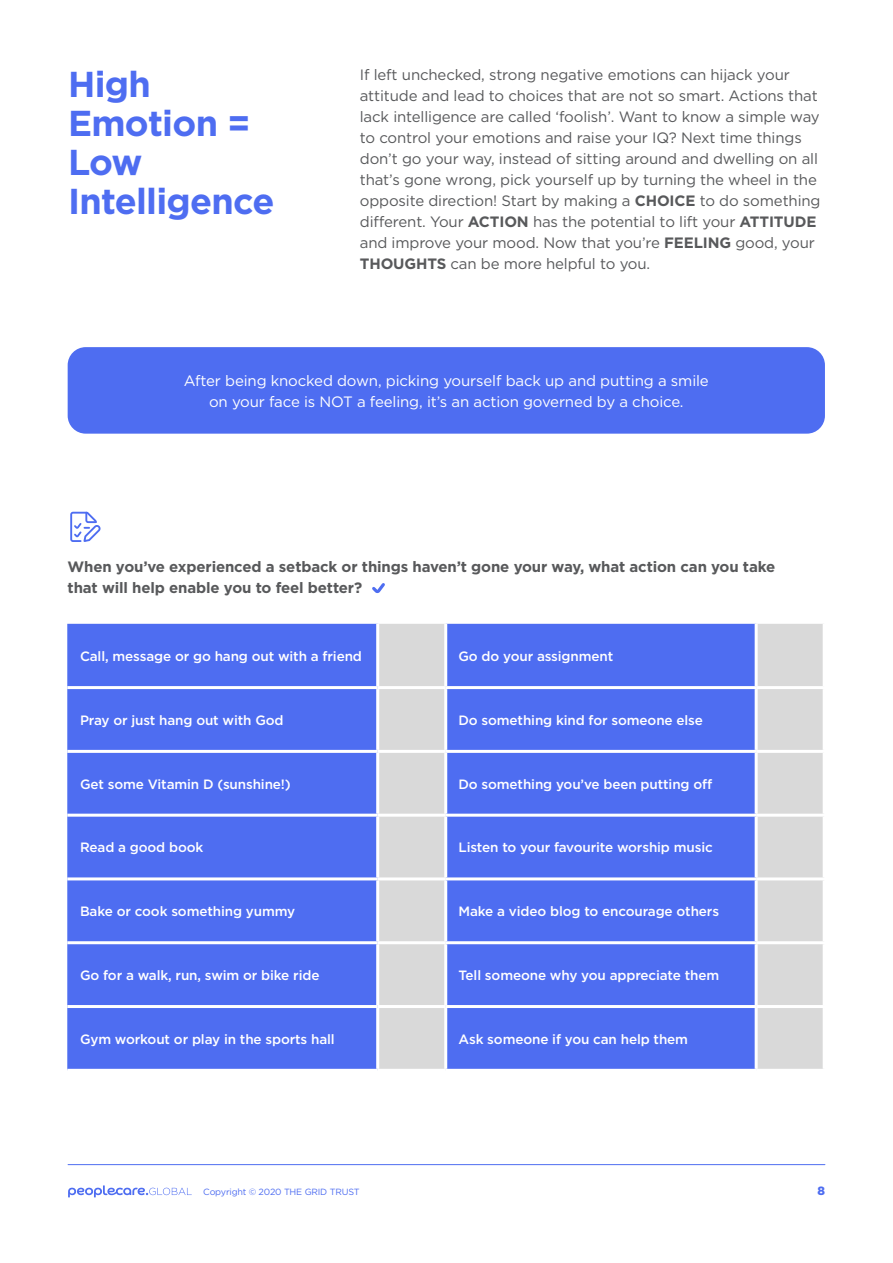
<style>
.page{position:relative;width:893px;height:1263px;background:#fff}
.page>*{position:absolute;margin:0;border:0;box-sizing:border-box;transform-origin:0 0}
.t1{font:700 36px/39px "Gotham";letter-spacing:-.02em;color:#4e6df1}
.t2{font:15px/21px "Gotham";letter-spacing:-.01em;color:#58595b}
.t3{font:15px/21px "Gotham";letter-spacing:-.01em;color:#fff;text-align:center}
.t4{font:700 15px/21px "Gotham";letter-spacing:-.01em;color:#58595b}
.t5{font:500 13.5px "Gotham";letter-spacing:-.01em;color:#fff}
.t6{font:900 12px "Gotham";color:#4e6df1}
.t7{font:9px "Gotham";letter-spacing:-.02em;color:#4e6df1}
.s1{font-weight:700}
</style>
<div class="page">
<svg style="left:70px;top:512px;width:30px;height:30px"></svg>
<div style="left:68px;top:347px;width:757px;height:87px;background:#4e6df1;border-radius:18px"></div>
<div style="left:67px;top:624px;width:309px;height:445px;background:#4e6df1"></div>
<svg style="left:379px;top:624px;width:444px;height:445px;background:#788de9"></svg>
<hr style="left:444px;top:624px;width:3px;height:62px;background:#fff">
<hr style="left:755px;top:624px;width:3px;height:62px;background:#fff">
<hr style="left:67px;top:686px;width:311px;height:3px;background:#fff">
<hr style="left:378px;top:686px;width:68px;height:3px;background:#fff">
<hr style="left:446px;top:686px;width:310px;height:3px;background:#fff">
<hr style="left:444px;top:689px;width:3px;height:61px;background:#fff">
<hr style="left:756px;top:686px;width:70px;height:3px;background:#fff">
<hr style="left:755px;top:689px;width:3px;height:61px;background:#fff">
<hr style="left:67px;top:750px;width:311px;height:3px;background:#fff">
<hr style="left:378px;top:750px;width:68px;height:3px;background:#fff">
<hr style="left:446px;top:750px;width:310px;height:3px;background:#fff">
<hr style="left:444px;top:753px;width:3px;height:61px;background:#fff">
<hr style="left:756px;top:750px;width:70px;height:3px;background:#fff">
<hr style="left:755px;top:753px;width:3px;height:61px;background:#fff">
<hr style="left:67px;top:814px;width:311px;height:3px;background:#fff">
<hr style="left:378px;top:814px;width:68px;height:3px;background:#fff">
<hr style="left:446px;top:814px;width:310px;height:3px;background:#fff">
<hr style="left:444px;top:817px;width:3px;height:60px;background:#fff">
<hr style="left:756px;top:814px;width:70px;height:3px;background:#fff">
<hr style="left:755px;top:817px;width:3px;height:60px;background:#fff">
<hr style="left:67px;top:877px;width:311px;height:3px;background:#fff">
<hr style="left:378px;top:877px;width:68px;height:3px;background:#fff">
<hr style="left:446px;top:877px;width:310px;height:3px;background:#fff">
<hr style="left:444px;top:880px;width:3px;height:61px;background:#fff">
<hr style="left:756px;top:877px;width:70px;height:3px;background:#fff">
<hr style="left:755px;top:880px;width:3px;height:61px;background:#fff">
<hr style="left:67px;top:941px;width:311px;height:3px;background:#fff">
<hr style="left:378px;top:941px;width:68px;height:3px;background:#fff">
<hr style="left:446px;top:941px;width:310px;height:3px;background:#fff">
<hr style="left:444px;top:944px;width:3px;height:61px;background:#fff">
<hr style="left:756px;top:941px;width:70px;height:3px;background:#fff">
<hr style="left:755px;top:944px;width:3px;height:61px;background:#fff">
<hr style="left:67px;top:1005px;width:311px;height:3px;background:#fff">
<hr style="left:378px;top:1005px;width:68px;height:3px;background:#fff">
<hr style="left:446px;top:1005px;width:310px;height:3px;background:#fff">
<hr style="left:444px;top:1008px;width:3px;height:61px;background:#fff">
<hr style="left:756px;top:1005px;width:70px;height:3px;background:#fff">
<hr style="left:755px;top:1008px;width:3px;height:61px;background:#fff">
<svg style="left:372px;top:583px;width:13px;height:11px"></svg>
<hr style="left:68px;top:1164px;width:757px;height:1px;background:#4e6df1">
<svg style="left:68px;top:1185px;width:123px;height:12px"></svg>
<h1 class="t1" style="left:68px;top:64px;width:208px">High<br>Emotion =<br>Low<br>Intelligence</h1>
<p class="t2" style="left:360px;top:64px;width:462px">If left unchecked, strong negative emotions can hijack your attitude and lead to choices that are not so smart. Actions that lack intelligence are called ‘foolish’. Want to know a simple way to control your emotions and raise your IQ? Next time things don’t go your way, instead of sitting around and dwelling on all that’s gone wrong, pick yourself up by turning the wheel in the opposite direction! Start by making a <span class="s1">CHOICE</span> to do something different. Your <span class="s1">ACTION</span> has the potential to lift your <span class="s1">ATTITUDE </span>and improve your mood. Now that you’re <span class="s1">FEELING</span> good, your <span class="s1">THOUGHTS</span> can be more helpful to you.</p>
<p class="t3" style="left:184px;top:370px;width:526px">After being knocked down, picking yourself back up and putting a smile on your face is NOT a feeling, it’s an action governed by a choice.</p>
<p class="t4" style="left:68px;top:556px;width:709px">When you’ve experienced a setback or things haven’t gone your way, what action can you take that will help enable you to feel better?</p>
<p class="t5" style="left:80px;top:647px;width:283px">Call, message or go hang out with a friend</p>
<p class="t5" style="left:458px;top:647px;width:156px">Go do your assignment</p>
<p class="t5" style="left:80px;top:711px;width:205px">Pray or just hang out with God</p>
<p class="t5" style="left:458px;top:711px;width:246px">Do something kind for someone else</p>
<p class="t5" style="left:80px;top:775px;width:212px">Get some Vitamin D (sunshine!)</p>
<p class="t5" style="left:458px;top:775px;width:255px">Do something you’ve been putting off</p>
<p class="t5" style="left:80px;top:839px;width:125px">Read a good book</p>
<p class="t5" style="left:458px;top:839px;width:256px">Listen to your favourite worship music</p>
<p class="t5" style="left:80px;top:902px;width:217px">Bake or cook something yummy</p>
<p class="t5" style="left:458px;top:902px;width:262px">Make a video blog to encourage others</p>
<p class="t5" style="left:80px;top:966px;width:241px">Go for a walk, run, swim or bike ride</p>
<p class="t5" style="left:458px;top:966px;width:262px">Tell someone why you appreciate them</p>
<p class="t5" style="left:80px;top:1030px;width:256px">Gym workout or play in the sports hall</p>
<p class="t5" style="left:458px;top:1030px;width:231px">Ask someone if you can help them</p>
<p class="t7" style="left:203px;top:1186px;width:158px">Copyright © 2020 THE GRID TRUST</p>
<p class="t6" style="left:817px;top:1182px;width:9px">8</p>
</div>
